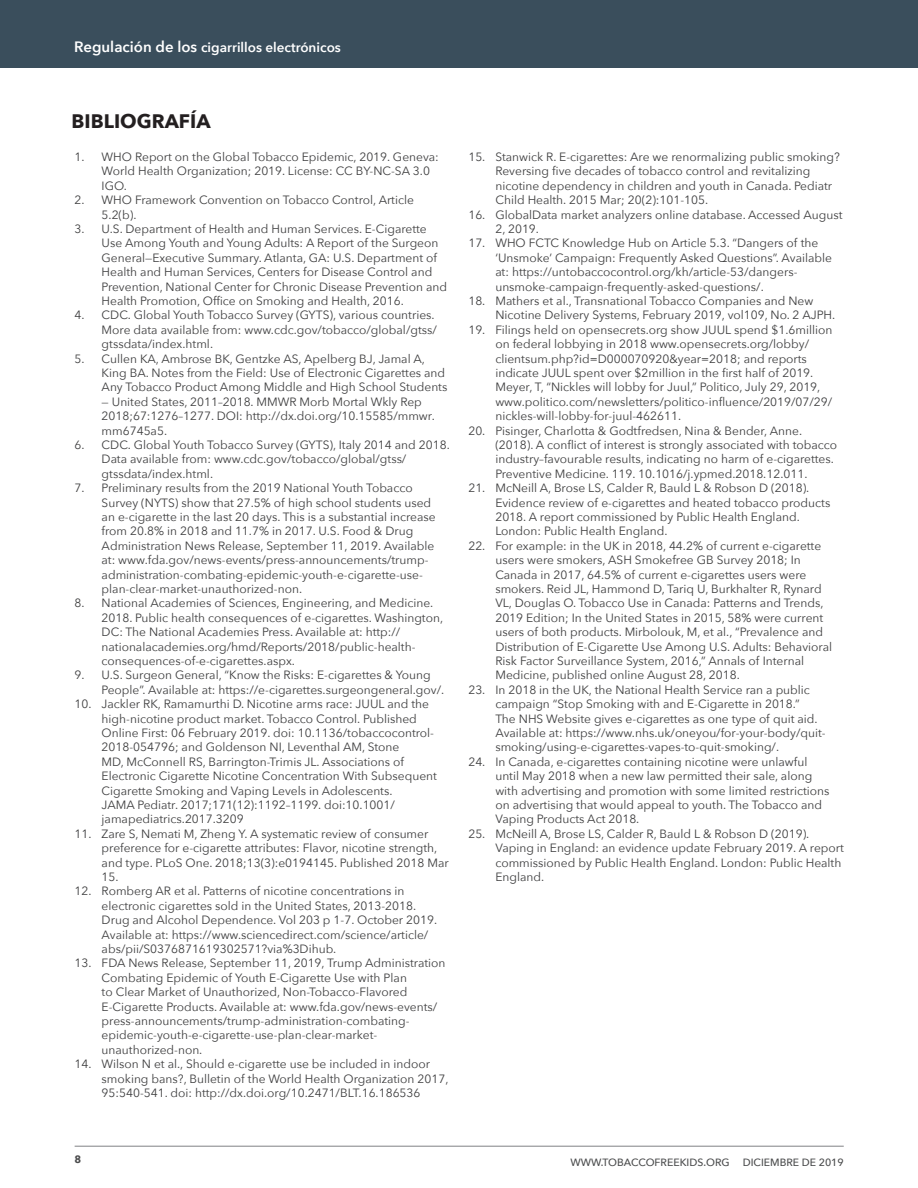
<style>
.page{position:relative;width:918px;height:1188px;background:#fff}
.page>*{position:absolute;margin:0;border:0;box-sizing:border-box;transform-origin:0 0}
.p_base{font:700 19.5px "Avenir Next";color:#231f20}
.t1{font:600 13.5px "Avenir Next";color:#fff}
.t2{font:12px/14.4px "Avenir Next";color:#3e3e3f}
.t3{font:500 10.5px "Avenir Next";color:#4b4c4d}
.t4{font:700 10.5px "Avenir Next";color:#4b4c4d}
.s1{font-size:15px}
</style>
<div class="page">
<hr style="left:75px;top:1146px;width:769px;height:1px;background:#808285">
<div style="left:0;top:0;width:918px;height:68px;background:#3a4e5c"></div>
<p class="t1" style="left:74px;top:36px;width:268px"><span class="s1">Regulación de los</span> cigarrillos electrónicos</p>
<p class="p_base" style="left:72px;top:104px;width:140px">BIBLIOGRAFÍA</p>
<p class="t2" style="left:102px;top:149px;width:339px;text-indent:-27px">1. WHO Report on the Global Tobacco Epidemic, 2019. Geneva:<br>World Health Organization; 2019. License: CC BY-NC-SA 3.0<br>IGO.</p>
<p class="t2" style="left:102px;top:192px;width:314px;text-indent:-27px">2. WHO Framework Convention on Tobacco Control, Article<br>5.2(b).</p>
<p class="t2" style="left:102px;top:221px;width:347px;text-indent:-27px">3. U.S. Department of Health and Human Services. E-Cigarette Use Among Youth and Young Adults: A Report of the Surgeon General—Executive Summary. Atlanta, GA: U.S. Department of Health and Human Services, Centers for Disease Control and Prevention, National Center for Chronic Disease Prevention and Health Promotion, Office on Smoking and Health, 2016.</p>
<p class="t2" style="left:102px;top:308px;width:337px;text-indent:-27px">4. CDC. Global Youth Tobacco Survey (GYTS), various countries.<br>More data available from: www.cdc.gov/tobacco/global/gtss/ gtssdata/index.html.</p>
<p class="t2" style="left:102px;top:351px;width:347px;text-indent:-27px">5. Cullen KA, Ambrose BK, Gentzke AS, Apelberg BJ, Jamal A,<br>King BA. Notes from the Field: Use of Electronic Cigarettes and<br>Any Tobacco Product Among Middle and High School Students</p>
<p class="t2" style="left:102px;top:394px;width:335px">— United States, 2011–2018. MMWR Morb Mortal Wkly Rep<br>2018;67:1276–1277. DOI: http://dx.doi.org/10.15585/mmwr. mm6745a5.</p>
<p class="t2" style="left:102px;top:437px;width:350px;text-indent:-27px">6. CDC. Global Youth Tobacco Survey (GYTS), Italy 2014 and 2018.<br>Data available from: www.cdc.gov/tobacco/global/gtss/ gtssdata/index.html.</p>
<p class="t2" style="left:102px;top:480px;width:336px;text-indent:-27px">7. Preliminary results from the 2019 National Youth Tobacco Survey (NYTS) show that 27.5% of high school students used an e-cigarette in the last 20 days. This is a substantial increase from 20.8% in 2018 and 11.7% in 2017. U.S. Food &amp; Drug Administration News Release, September 11, 2019. Available at: www.fda.gov/news-events/press-announcements/trump&shy;administration-combating-epidemic-youth-e-cigarette-use&shy;plan-clear-market-unauthorized-non.</p>
<p class="t2" style="left:102px;top:596px;width:343px;text-indent:-27px">8. National Academies of Sciences, Engineering, and Medicine.<br>2018. Public health consequences of e-cigarettes. Washington, DC: The National Academies Press. Available at: http:// nationalacademies.org/hmd/Reports/2018/public-health&shy;consequences-of-e-cigarettes.aspx.</p>
<p class="t2" style="left:102px;top:668px;width:344px;text-indent:-27px">9. U.S. Surgeon General, “Know the Risks: E-cigarettes &amp; Young<br>People”. Available at: https://e-cigarettes.surgeongeneral.gov/.</p>
<p class="t2" style="left:102px;top:696px;width:337px;text-indent:-27px">10. Jackler RK, Ramamurthi D. Nicotine arms race: JUUL and the high-nicotine product market. Tobacco Control. Published Online First: 06 February 2019. doi: 10.1136/tobaccocontrol-2018-054796; and Goldenson NI, Leventhal AM, Stone<br>MD, McConnell RS, Barrington-Trimis JL. Associations of Electronic Cigarette Nicotine Concentration With Subsequent Cigarette Smoking and Vaping Levels in Adolescents.<br>JAMA Pediatr. 2017;171(12):1192–1199. doi:10.1001/ jamapediatrics.2017.3209</p>
<p class="t2" style="left:102px;top:826px;width:349px;text-indent:-27px">11. Zare S, Nemati M, Zheng Y. A systematic review of consumer preference for e-cigarette attributes: Flavor, nicotine strength, and type. PLoS One. 2018;13(3):e0194145. Published 2018 Mar 15.</p>
<p class="t2" style="left:102px;top:884px;width:337px;text-indent:-27px">12. Romberg AR et al. Patterns of nicotine concentrations in electronic cigarettes sold in the United States, 2013-2018.<br>Drug and Alcohol Dependence. Vol 203 p 1-7. October 2019.<br>Available at: https://www.sciencedirect.com/science/article/ abs/pii/S0376871619302571?via%3Dihub.</p>
<p class="t2" style="left:102px;top:956px;width:345px;text-indent:-27px">13. FDA News Release, September 11, 2019, Trump Administration Combating Epidemic of Youth E-Cigarette Use with Plan<br>to Clear Market of Unauthorized, Non-Tobacco-Flavored E-Cigarette Products. Available at: www.fda.gov/news-events/ press-announcements/trump-administration-combating&shy;epidemic-youth-e-cigarette-use-plan-clear-market&shy;unauthorized-non.</p>
<p class="t2" style="left:102px;top:1056px;width:348px;text-indent:-27px">14. Wilson N et al., Should e-cigarette use be included in indoor smoking bans?, Bulletin of the World Health Organization 2017,<br>95:540-541. doi: http://dx.doi.org/10.2471/BLT.16.186536</p>
<p class="t2" style="left:495px;top:149px;width:346px;text-indent:-27px">15. Stanwick R. E-cigarettes: Are we renormalizing public smoking?<br>Reversing five decades of tobacco control and revitalizing nicotine dependency in children and youth in Canada. Pediatr Child Health. 2015 Mar; 20(2):101-105.</p>
<p class="t2" style="left:495px;top:207px;width:349px;text-indent:-27px">16. GlobalData market analyzers online database. Accessed August<br>2, 2019.</p>
<p class="t2" style="left:495px;top:236px;width:338px;text-indent:-27px">17. WHO FCTC Knowledge Hub on Article 5.3. “Dangers of the ‘Unsmoke’ Campaign: Frequently Asked Questions”. Available at: https://untobaccocontrol.org/kh/article-53/dangers&shy;unsmoke-campaign-frequently-asked-questions/.</p>
<p class="t2" style="left:495px;top:293px;width:342px;text-indent:-27px">18. Mathers et al., Transnational Tobacco Companies and New<br>Nicotine Delivery Systems, February 2019, vol109, No. 2 AJPH.</p>
<p class="t2" style="left:495px;top:322px;width:339px;text-indent:-27px">19. Filings held on opensecrets.org show JUUL spend $1.6million on federal lobbying in 2018 www.opensecrets.org/lobby/ clientsum.php?id=D000070920&amp;year=2018; and reports indicate JUUL spent over $2million in the first half of 2019.<br>Meyer, T, “Nickles will lobby for Juul,” Politico, July 29, 2019, www.politico.com/newsletters/politico-influence/2019/07/29/ nickles-will-lobby-for-juul-462611.</p>
<p class="t2" style="left:495px;top:423px;width:343px;text-indent:-27px">20. Pisinger, Charlotta &amp; Godtfredsen, Nina &amp; Bender, Anne. (2018). A conflict of interest is strongly associated with tobacco industry–favourable results, indicating no harm of e-cigarettes.<br>Preventive Medicine. 119. 10.1016/j.ypmed.2018.12.011.</p>
<p class="t2" style="left:495px;top:480px;width:337px;text-indent:-27px">21. McNeill A, Brose LS, Calder R, Bauld L &amp; Robson D (2018).<br>Evidence review of e-cigarettes and heated tobacco products 2018. A report commissioned by Public Health England.<br>London: Public Health England.</p>
<p class="t2" style="left:495px;top:538px;width:338px;text-indent:-27px">22. For example: in the UK in 2018, 44.2% of current e-cigarette users were smokers, ASH Smokefree GB Survey 2018; In Canada in 2017, 64.5% of current e-cigarettes users were smokers. Reid JL, Hammond D, Tariq U, Burkhalter R, Rynard VL, Douglas O. Tobacco Use in Canada: Patterns and Trends, 2019 Edition; In the United States in 2015, 58% were current users of both products. Mirbolouk, M, et al., “Prevalence and Distribution of E-Cigarette Use Among U.S. Adults: Behavioral Risk Factor Surveillance System, 2016,” Annals of Internal Medicine, published online August 28, 2018.</p>
<p class="t2" style="left:495px;top:682px;width:332px;text-indent:-27px">23. In 2018 in the UK, the National Health Service ran a public campaign “Stop Smoking with and E-Cigarette in 2018.”<br>The NHS Website gives e-cigarettes as one type of quit aid.<br>Available at: https://www.nhs.uk/oneyou/for-your-body/quit&shy;smoking/using-e-cigarettes-vapes-to-quit-smoking/.</p>
<p class="t2" style="left:495px;top:754px;width:336px;text-indent:-27px">24. In Canada, e-cigarettes containing nicotine were unlawful until May 2018 when a new law permitted their sale, along with advertising and promotion with some limited restrictions on advertising that would appeal to youth. The Tobacco and Vaping Products Act 2018.</p>
<p class="t2" style="left:495px;top:826px;width:350px;text-indent:-27px">25. McNeill A, Brose LS, Calder R, Bauld L &amp; Robson D (2019).<br>Vaping in England: an evidence update February 2019. A report commissioned by Public Health England. London: Public Health England.</p>
<p class="t4" style="left:75px;top:1151px;width:8px">8</p>
<p class="t3" style="left:570px;top:1154px;width:161px">WWW.TOBACCOFREEKIDS.ORG</p>
<p class="t3" style="left:743px;top:1154px;width:102px">DICIEMBRE DE 2019</p>
</div>
